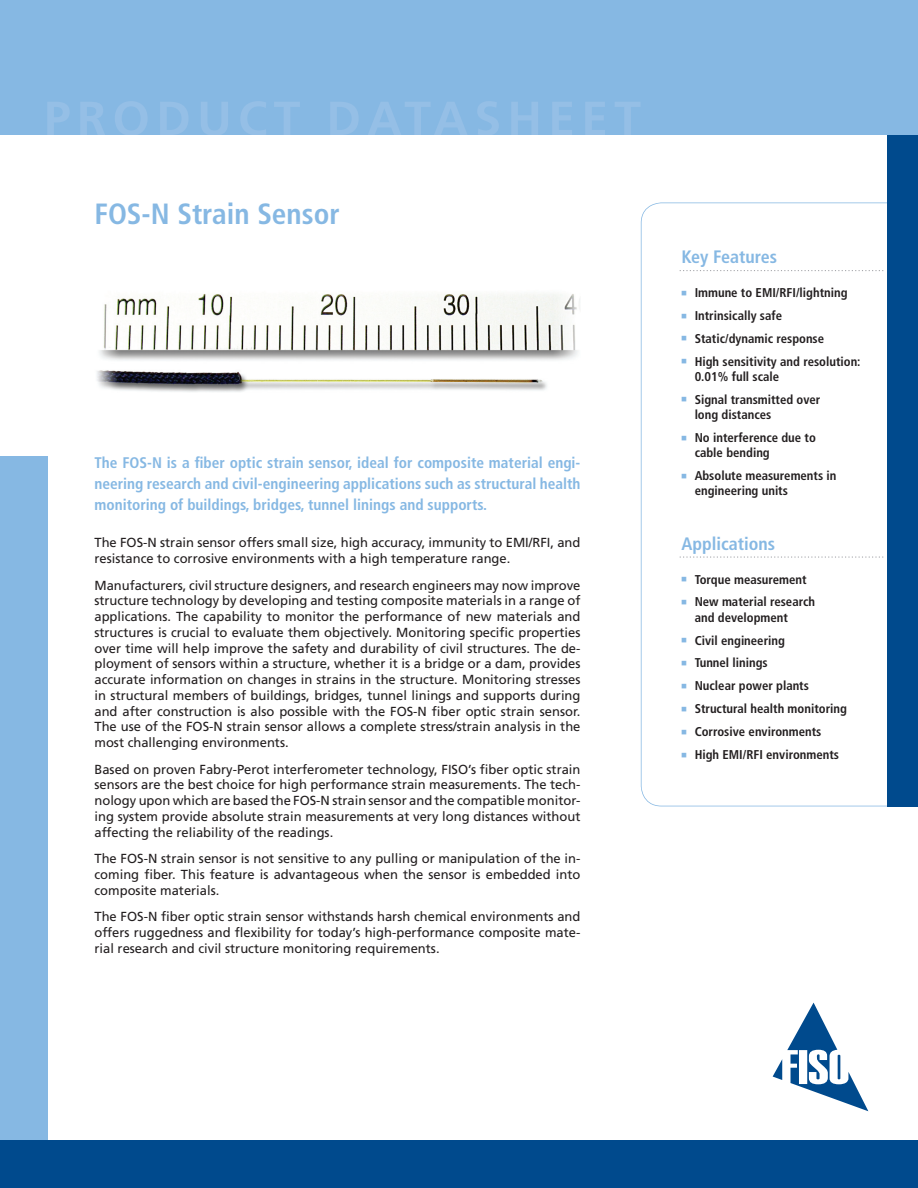
<style>
.page{position:relative;width:918px;height:1188px;background:#fff}
.page>*{position:absolute;margin:0;border:0;box-sizing:border-box;transform-origin:0 0}
.t1{font:700 condensed 29.25px "Frutiger LT Std";color:#86b8e3}
.t2{font:700 condensed 18px "Frutiger LT Std";color:#86b8e3}
.t3{font:700 condensed 15.3px/21px "Frutiger LT Std";color:#86b8e3;text-align:justify}
.t4{font:13.2px/15.8px "Frutiger LT Std";color:#231f20;text-align:justify}
.t5{font:700 condensed 12.75px/15.3px "Frutiger LT Std";color:#231f20}
.s1{color:#86b8e3}
</style>
<div class="page">
<div style="left:0;top:456px;width:47px;height:732px;background:#86b8e3"></div>
<img style="left:97px;top:294px;width:483px;height:98px">
<svg style="left:773px;top:1003px;width:95px;height:108px"></svg>
<hr style="left:838px;top:1055px;width:2px;height:24px;background:#004a8d">
<div style="left:0;top:1141px;width:918px;height:47px;background:#004a8d"></div>
<svg style="left:641px;top:202px;width:247px;height:604px"></svg>
<svg style="left:680px;top:270px;width:203px;height:1px"></svg>
<svg style="left:680px;top:557px;width:203px;height:1px"></svg>
<div style="left:888px;top:0;width:30px;height:806px;background:#004a8d"></div>
<div style="left:0;top:0;width:918px;height:135px;background:#86b8e3"></div>
<svg style="left:47px;top:101px;width:593px;height:34px"></svg>
<h1 class="t1" style="left:94px;top:203px;width:247px">FOS-N Strain Sensor</h1>
<p class="t3" style="left:94px;top:453px;width:488px">The FOS-N is a fiber optic strain sensor, ideal for composite material engi&shy;neering research and civil-engineering applications such as structural health monitoring of buildings, bridges, tunnel linings and supports.</p>
<p class="t4" style="left:94px;top:536px;width:487px">The FOS-N strain sensor offers small size, high accuracy, immunity to EMI/RFI, and resistance to corrosive environments with a high temperature range.</p>
<p class="t4" style="left:94px;top:578px;width:488px">Manufacturers, civil structure designers, and research engineers may now improve structure technology by developing and testing composite materials in a range of applications. The capability to monitor the performance of new materials and structures is crucial to evaluate them objectively. Monitoring specific properties over time will help improve the safety and durability of civil structures. The de&shy;ployment of sensors within a structure, whether it is a bridge or a dam, provides accurate information on changes in strains in the structure. Monitoring stresses in structural members of buildings, bridges, tunnel linings and supports during and after construction is also possible with the FOS-N fiber optic strain sensor.<br>The use of the FOS-N strain sensor allows a complete stress/strain analysis in the most challenging environments.</p>
<p class="t4" style="left:94px;top:762px;width:488px">Based on proven Fabry-Perot interferometer technology, FISO’s fiber optic strain sensors are the best choice for high performance strain measurements. The tech&shy;nology upon which are based the FOS-N strain sensor and the compatible monitor&shy;ing system provide absolute strain measurements at very long distances without affecting the reliability of the readings.</p>
<p class="t4" style="left:94px;top:852px;width:488px">The FOS-N strain sensor is not sensitive to any pulling or manipulation of the in&shy;coming fiber. This feature is advantageous when the sensor is embedded into com posite materials.</p>
<p class="t4" style="left:94px;top:910px;width:488px">The FOS-N fiber optic strain sensor withstands harsh chemical environments and offers ruggedness and flexibility for today’s high-performance composite mate&shy;rial research and civil structure monitoring requirements.</p>
<h2 class="t2" style="left:681px;top:250px;width:97px">Key Features</h2>
<p class="t5" style="left:681px;top:286px;width:168px"><span class="s1">■</span> Immune to EMI/RFI/lightning</p>
<p class="t5" style="left:681px;top:309px;width:102px"><span class="s1">■</span> Intrinsically safe</p>
<p class="t5" style="left:681px;top:332px;width:145px"><span class="s1">■</span> Static/dynamic response</p>
<p class="t5" style="left:695px;top:354px;width:167px;text-indent:-14px"><span class="s1">■</span> High sensitivity and resolution:<br>0.01% full scale</p>
<p class="t5" style="left:695px;top:393px;width:127px;text-indent:-14px"><span class="s1">■</span> Signal transmitted over long distances</p>
<p class="t5" style="left:695px;top:431px;width:123px;text-indent:-14px"><span class="s1">■</span> No interference due to cable bending</p>
<p class="t5" style="left:695px;top:469px;width:143px;text-indent:-14px"><span class="s1">■</span> Absolute measurements in engineering units</p>
<h2 class="t2" style="left:681px;top:536px;width:95px">Applications</h2>
<p class="t5" style="left:681px;top:572px;width:127px"><span class="s1">■</span> Torque measurement</p>
<p class="t5" style="left:695px;top:595px;width:122px;text-indent:-14px"><span class="s1">■</span> New material research and development</p>
<p class="t5" style="left:681px;top:633px;width:105px"><span class="s1">■</span> Civil engineering</p>
<p class="t5" style="left:681px;top:656px;width:88px"><span class="s1">■</span> Tunnel linings</p>
<p class="t5" style="left:681px;top:679px;width:129px"><span class="s1">■</span> Nuclear power plants</p>
<p class="t5" style="left:681px;top:702px;width:167px"><span class="s1">■</span> Structural health monitoring</p>
<p class="t5" style="left:681px;top:725px;width:142px"><span class="s1">■</span> Corrosive environments</p>
<p class="t5" style="left:681px;top:748px;width:159px"><span class="s1">■</span> High EMI/RFI environments</p>
</div>
